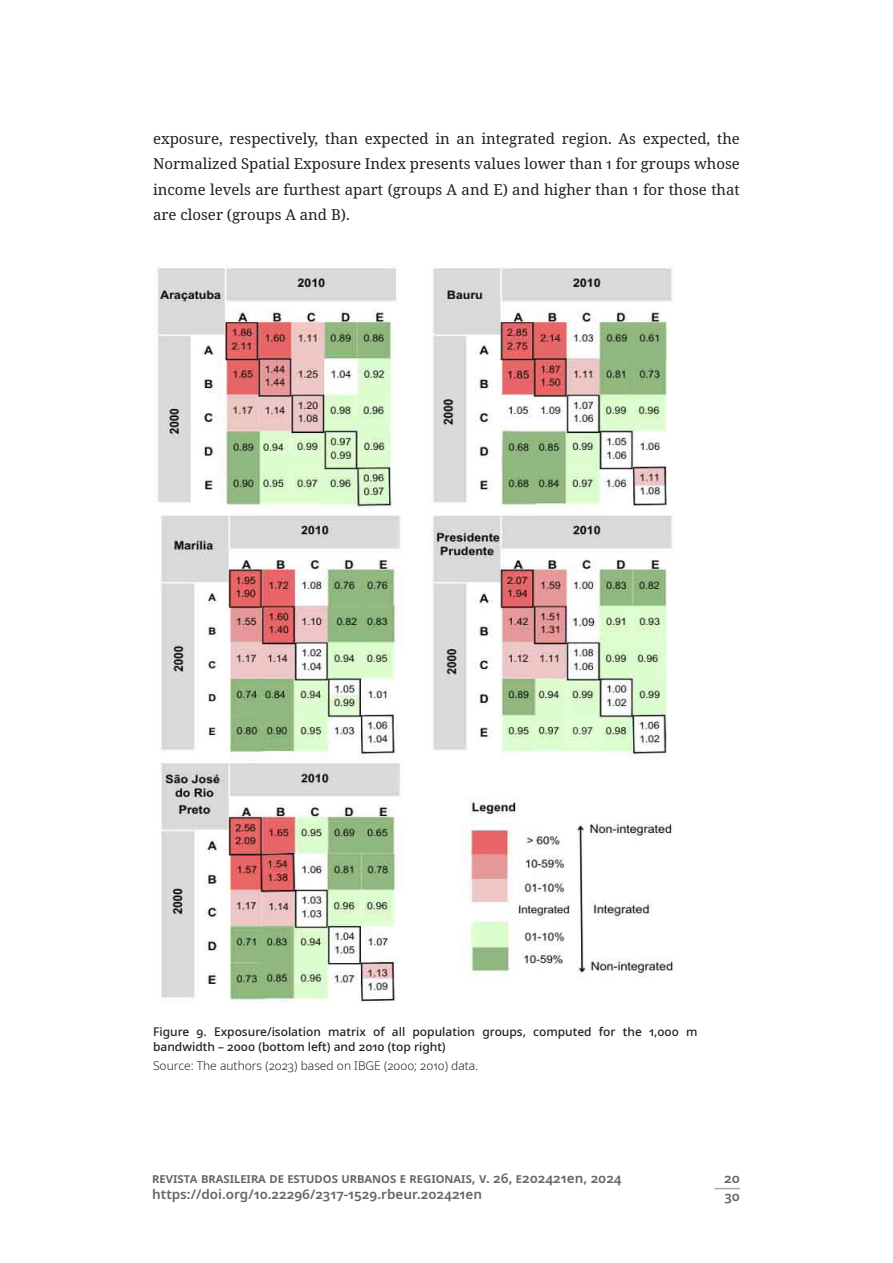
<style>
.page{position:relative;width:893px;height:1263px;background:#fff}
.page>*{position:absolute;margin:0;border:0;box-sizing:border-box;transform-origin:0 0}
.texto_nor_ant_dep{font:15px/25.5px "Noto Serif";color:#231f20;text-align:justify}
.t1{font:600 13.5px/16.5px "Noto Sans";color:#6b6360}
.titulo_tab_fig{font:500 12px/15px "Noto Sans";color:#231f20}
.legenda_esq{font:300 12px "Noto Sans";color:#231f20}
</style>
<div class="page">
<svg style="left:714px;top:1188px;width:26px;height:1px"></svg>
<img style="left:157px;top:267px;width:517px;height:736px">
<p class="texto_nor_ant_dep" style="left:153px;top:126px;width:588px">exposure, respectively, than expected in an integrated region. As expected, the Normalized Spatial Exposure Index presents values lower than 1 for groups whose income levels are furthest apart (groups A and E) and higher than 1 for those that are closer (groups A and B).</p>
<p class="titulo_tab_fig" style="left:153px;top:1024px;width:546px">Figure 9. Exposure/isolation matrix of all population groups, computed for the 1,000 m bandwidth – 2000 (bottom left) and 2010 (top right)</p>
<p class="legenda_esq" style="left:153px;top:1057px;width:327px">Source: The authors (2023) based on IBGE (2000; 2010) data.</p>
<p class="t1" style="left:152px;top:1170px;width:471px">REVISTA BRASILEIRA DE ESTUDOS URBANOS E REGIONAIS, V. 26, E202421EN, 2024<br>HTTPS://DOI.ORG/10.22296/2317-1529.RBEUR.202421EN</p>
<p class="t1" style="left:724px;top:1169px;width:17px;line-height:18.6px">20<br>30</p>
</div>
